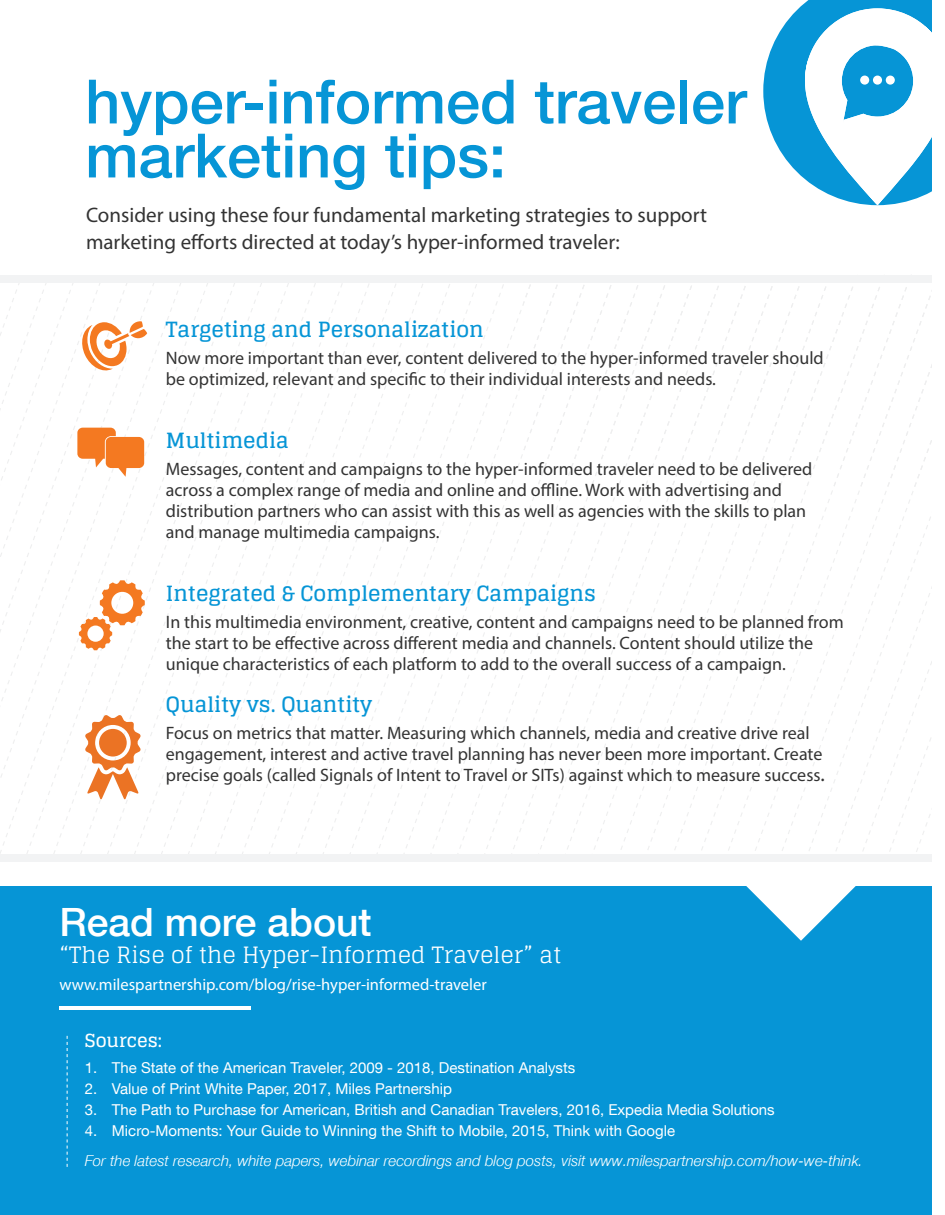
<style>
.page{position:relative;width:945px;height:1215px;background:#fff}
.page>*{position:absolute;margin:0;border:0;box-sizing:border-box;transform-origin:0 0}
.Body_Copy{font:500 61.2px/54px "Helvetica Neue LT Com";color:#0695d6}
.Body_Copy-2{font:500 39px "Helvetica Neue LT Com";color:#fff}
.Body_Copy-3{font:22.5px "Glegoo";color:#fff}
.t1{font:21px/27px "Myriad Pro";color:#333}
.t2{font:700 21px "Glegoo";color:#0695d6}
.t3{font:18px/21px "Myriad Pro";color:#333}
.Body_Copy-4{font:700 18px "Glegoo";color:#fff}
.Body_Copy-5{font:16.5px "Myriad Pro";color:#fff}
.t4{font:15px "Helvetica Neue LT Com";color:#fff}
.Body_Copy-6{font:italic 15px "Helvetica Neue";color:#fff}
.s1{font-size:21px}
</style>
<div class="page">
<div style="left:0;top:886px;width:932px;height:329px;background:#0695d6"></div>
<svg style="left:89px;top:283px;width:435px;height:571px"></svg>
<svg style="left:524px;top:284px;width:408px;height:568px"></svg>
<svg style="left:564px;top:284px;width:368px;height:205px"></svg>
<svg style="left:746px;top:886px;width:110px;height:55px"></svg>
<svg style="left:67px;top:1036px;width:1px;height:131px"></svg>
<svg style="left:80px;top:321px;width:67px;height:52px"></svg>
<svg style="left:77px;top:428px;width:67px;height:49px"></svg>
<svg style="left:79px;top:580px;width:66px;height:70px"></svg>
<svg style="left:85px;top:715px;width:56px;height:85px"></svg>
<div style="left:99px;top:729px;width:28px;height:28px;background:#eb7324;border-radius:50%"></div>
<div style="left:0;top:275px;width:932px;height:8px;background:#f2f3f4"></div>
<div style="left:0;top:854px;width:932px;height:8px;background:#f2f3f4"></div>
<hr style="left:59px;top:1006px;width:192px;height:4px;background:#fff">
<svg style="left:763px;top:0;width:169px;height:205px"></svg>
<p class="Body_Copy" style="left:85px;top:74px;width:663px">hyper-informed traveler marketing tips:</p>
<p class="t1" style="left:86px;top:201px;width:623px">Consider using these four fundamental marketing strategies to support marketing efforts directed at today’s hyper-informed traveler:</p>
<p class="t2" style="left:166px;top:317px;width:319px">Targeting and Personalization</p>
<p class="t3" style="left:166px;top:347px;width:659px">Now more important than ever, content delivered to the hyper-informed traveler should be optimized, relevant and specific to their individual interests and needs.</p>
<p class="t2" style="left:166px;top:428px;width:125px">Multimedia</p>
<p class="t3" style="left:166px;top:458px;width:648px">Messages, content and campaigns to the hyper-informed traveler need to be delivered across a complex range of media and online and offline. Work with advertising and distribution partners who can assist with this as well as agencies with the skills to plan and manage multimedia campaigns.</p>
<p class="t2" style="left:166px;top:581px;width:432px">Integrated &amp; Complementary Campaigns</p>
<p class="t3" style="left:166px;top:611px;width:679px">In this multimedia environment, creative, content and campaigns need to be planned from the start to be effective across different media and channels. Content should utilize the unique characteristics of each platform to add to the overall success of a campaign.</p>
<p class="t2" style="left:166px;top:692px;width:208px">Quality vs. Quantity</p>
<p class="t3" style="left:166px;top:722px;width:661px">Focus on metrics that matter. Measuring which channels, media and creative drive real engagement, interest and active travel planning has never been more important. Create precise goals (called Signals of Intent to Travel or SITs) against which to measure success<span class="s1">.</span></p>
<p class="Body_Copy-2" style="left:59px;top:899px;width:314px">Read more about</p>
<p class="Body_Copy-3" style="left:59px;top:942px;width:504px">“The Rise of the Hyper-Informed Traveler” at</p>
<p class="Body_Copy-5" style="left:59px;top:975px;width:429px">www.milespartnership.com/blog/rise-hyper-informed-traveler</p>
<p class="Body_Copy-4" style="left:85px;top:1031px;width:79px">Sources:</p>
<p class="t4" style="left:85px;top:1058px;width:492px">1. The State of the American Traveler, 2009 - 2018, Destination Analysts</p>
<p class="t4" style="left:85px;top:1079px;width:369px">2. Value of Print White Paper, 2017, Miles Partnership</p>
<p class="t4" style="left:85px;top:1100px;width:691px">3. The Path to Purchase for American, British and Canadian Travelers, 2016, Expedia Media Solutions</p>
<p class="t4" style="left:85px;top:1121px;width:592px">4. Micro-Moments: Your Guide to Winning the Shift to Mobile, 2015, Think with Google</p>
<p class="Body_Copy-6" style="left:85px;top:1152px;width:779px">For the latest research, white papers, webinar recordings and blog posts, visit www.milespartnership.com/how-we-think.</p>
</div>
